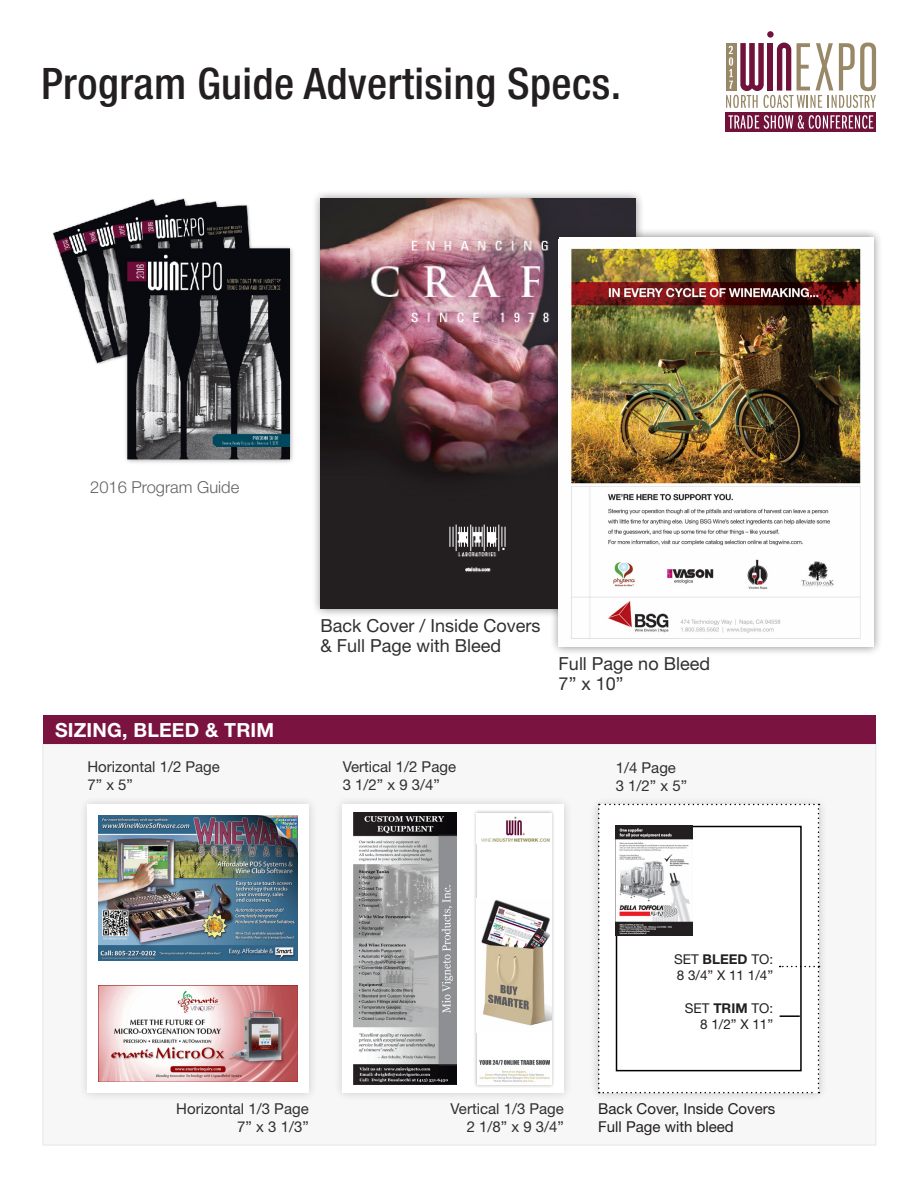
<style>
.page{position:relative;width:918px;height:1188px;background:#fff}
.page>*{position:absolute;margin:0;border:0;box-sizing:border-box;transform-origin:0 0}
.t1{font:500 condensed 43.5px "Helvetica Neue LT Std";letter-spacing:.01em;color:#231f20}
.t2{font:700 19.5px "Helvetica Neue LT Std";letter-spacing:.01em;color:#fff}
.t3{font:18px "Helvetica Neue LT Std";color:#312f30}
.t4{font:300 16.5px "Helvetica Neue LT Std";color:#636366}
.t5{font:15px "Helvetica Neue LT Std";color:#312f30}
.t6{font:15px "Helvetica Neue LT Std";color:#231f20}
.t7{font:13.5px "Helvetica Neue LT Std";color:#231f20}
.s1{font-weight:700}
</style>
<div class="page">
<div style="left:43px;top:744px;width:833px;height:401px;background:#f7f7f8;border:1px solid #e6e7e9"></div>
<div style="left:43px;top:716px;width:833px;height:28px;background:#7b1341"></div>
<div style="left:312px;top:190px;width:332px;height:428px;background:#231f20;opacity:.5"></div>
<img style="left:321px;top:199px;width:314px;height:410px">
<div style="left:79px;top:795px;width:239px;height:306px;background:#231f20;opacity:.2"></div>
<div style="left:87px;top:804px;width:222px;height:288px;background:#fff"></div>
<div style="left:334px;top:795px;width:239px;height:306px;background:#231f20;opacity:.2"></div>
<div style="left:343px;top:804px;width:221px;height:288px;background:#fff"></div>
<div style="left:590px;top:797px;width:237px;height:305px;background:#231f20;opacity:.25"></div>
<img style="left:98px;top:816px;width:200px;height:145px">
<img style="left:98px;top:986px;width:200px;height:95px">
<img style="left:353px;top:813px;width:103px;height:271px">
<div style="left:473px;top:809px;width:82px;height:279px;background:#231f20;opacity:.3"></div>
<div style="left:477px;top:813px;width:75px;height:271px;background:#fff"></div>
<img style="left:481px;top:900px;width:71px;height:126px">
<img style="left:479px;top:1059px;width:71px;height:23px">
<img style="left:481px;top:816px;width:69px;height:26px">
<svg style="left:598px;top:804px;width:221px;height:289px"></svg>
<hr style="left:780px;top:1015px;width:20px;height:2px;background:#000">
<img style="left:616px;top:826px;width:76px;height:109px">
<img style="left:53px;top:198px;width:240px;height:265px">
<div style="left:550px;top:228px;width:332px;height:428px;background:#231f20;opacity:.5"></div>
<img style="left:559px;top:239px;width:314px;height:408px">
<div style="left:767px;top:31px;width:7px;height:7px;background:#70123a;border-radius:50%"></div>
<div style="left:726px;top:112px;width:150px;height:20px;background:#70123a"></div>
<svg style="left:728px;top:115px;width:145px;height:14px"></svg>
<svg style="left:726px;top:43px;width:150px;height:65px"></svg>
<p class="t1" style="left:41px;top:57px;width:582px">Program Guide Advertising Specs.</p>
<p class="t4" style="left:90px;top:477px;width:151px">2016 Program Guide</p>
<p class="t2" style="left:55px;top:718px;width:221px">SIZING, BLEED &amp; TRIM</p>
<p class="t5" style="left:87px;top:758px;width:134px">Horizontal 1/2 Page</p>
<p class="t5" style="left:87px;top:776px;width:47px">7” x 5”</p>
<p class="t3" style="left:321px;top:615px;width:221px">Back Cover / Inside Covers</p>
<p class="t3" style="left:321px;top:635px;width:182px">&amp; Full Page with Bleed</p>
<p class="t3" style="left:559px;top:653px;width:153px">Full Page no Bleed</p>
<p class="t3" style="left:559px;top:672px;width:66px">7” x 10”</p>
<p class="t5" style="left:343px;top:758px;width:115px">Vertical 1/2 Page</p>
<p class="t5" style="left:343px;top:776px;width:99px">3 1/2” x 9 3/4”</p>
<p class="t5" style="left:616px;top:759px;width:62px">1/4 Page</p>
<p class="t5" style="left:616px;top:777px;width:73px">3 1/2” x 5”</p>
<p class="t5" style="left:176px;top:1100px;width:134px">Horizontal 1/3 Page</p>
<p class="t5" style="left:237px;top:1118px;width:73px">7” x 3 1/3”</p>
<p class="t5" style="left:451px;top:1100px;width:115px">Vertical 1/3 Page</p>
<p class="t5" style="left:467px;top:1118px;width:99px">2 1/8” x 9 3/4”</p>
<p class="t7" style="left:674px;top:951px;width:101px">SET <span class="s1">BLEED</span> TO:</p>
<p class="t7" style="left:677px;top:967px;width:98px">8 3/4” X 11 1/4”</p>
<p class="t7" style="left:685px;top:1000px;width:90px">SET <span class="s1">TRIM</span> TO:</p>
<p class="t7" style="left:700px;top:1016px;width:75px">8 1/2” X 11”</p>
<p class="t6" style="left:598px;top:1100px;width:178px">Back Cover, Inside Covers</p>
<p class="t6" style="left:598px;top:1118px;width:137px">Full Page with bleed</p>
</div>
